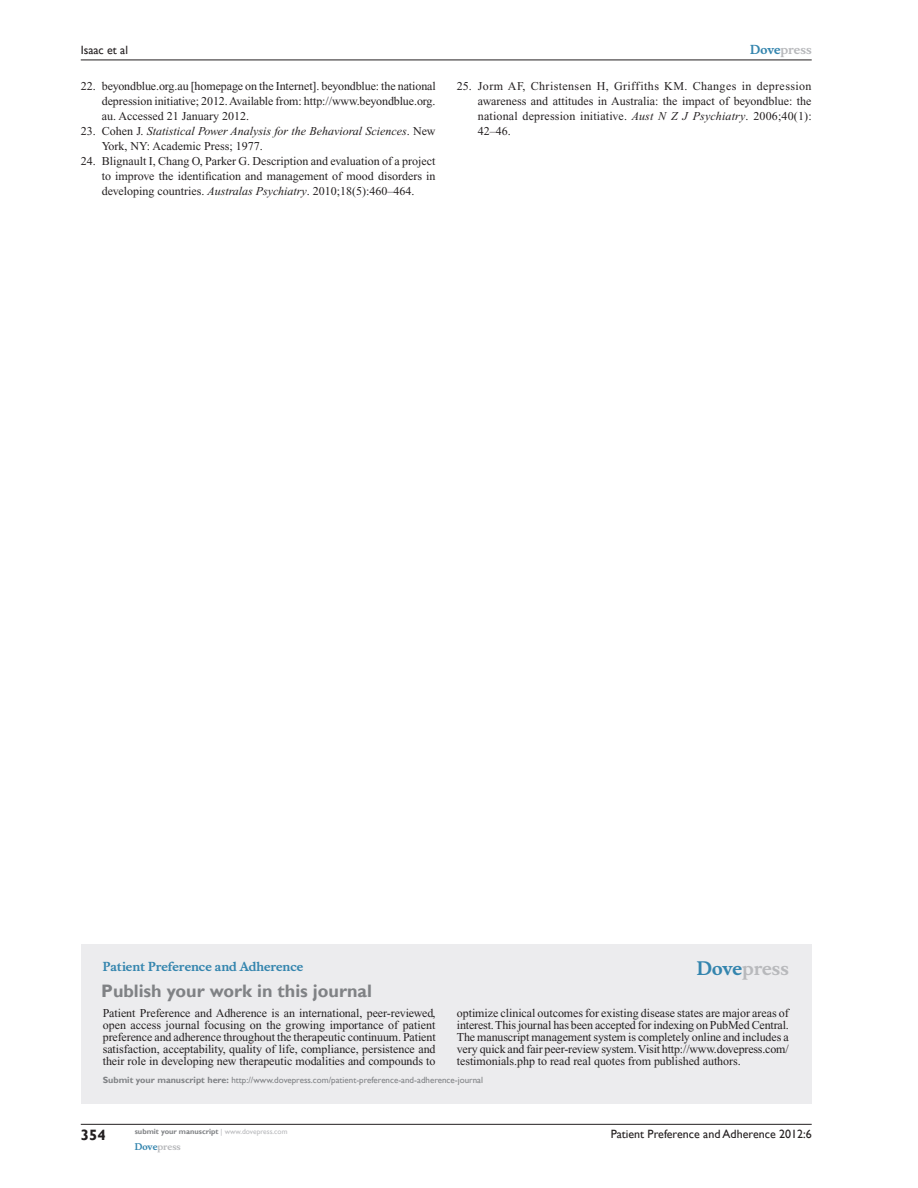
<style>
.page{position:relative;width:918px;height:1188px;background:#fff}
.page>*{position:absolute;margin:0;border:0;box-sizing:border-box;transform-origin:0 0}
.t1{font:700 18px "Gill Sans";color:#808285}
.t2{font:700 18px "Musee";color:#b8b9bc}
.t3{font:700 15px "Gill Sans";color:#231f20}
.t4{font:12px/12px "Times New Roman";letter-spacing:-.005em;color:#231f20;text-align:justify}
.t5{font:italic 12px/15px "Times New Roman";color:#231f20}
.t6{font:12px "Gill Sans";color:#231f20}
.t7{font:700 12px "Musee";color:#3485ae}
.t8{font:700 12px "Musee";color:#b8b9bc}
.t9{font:9px "Gill Sans";color:#808285}
.t10{font:700 9px "Musee";color:#b8b9bc}
.t11{font:700 7.5px "Gill Sans";color:#808285}
.s1{font-style:normal}
.s2{font-style:italic}
.s3{color:#3485ae}
.s4{font-weight:700}
.s5{font-weight:400;color:#b8b9bc}
</style>
<div class="page">
<div style="left:81px;top:944px;width:731px;height:159px;background:#ececee"></div>
<hr style="left:81px;top:1124px;width:731px;height:1px;background:#231f20">
<hr style="left:81px;top:60px;width:731px;height:1px;background:#231f20">
<p class="t6" style="left:81px;top:43px;width:49px">Isaac et al</p>
<p class="t4" style="left:102px;top:79px;width:336px;line-height:15px;text-indent:-21px">22. beyondblue.org.au [homepage on the Internet]. beyondblue: the national depression initiative; 2012. Available from: http://www.beyondblue.org. au. Accessed 21 January 2012.</p>
<p class="t5" style="left:102px;top:124px;width:335px;text-indent:-21px"><span class="s1">23. Cohen J.</span> Statistical Power Analysis for the Behavioral Sciences<span class="s1">. New<br>York, NY: Academic Press; 1977.</span></p>
<p class="t4" style="left:102px;top:154px;width:335px;line-height:15px;text-indent:-21px">24. Blignault I, Chang O, Parker G. Description and evaluation of a project to improve the identification and management of mood disorders in developing countries. <span class="s2">Australas Psychiatry</span>. 2010;18(5):460–464.</p>
<p class="t8" style="left:750px;top:43px;width:63px"><span class="s3">Dove</span>press</p>
<p class="t4" style="left:478px;top:79px;width:335px;line-height:15px;text-indent:-21px">25. Jorm AF, Christensen H, Griffiths KM. Changes in depression awareness and attitudes in Australia: the impact of beyondblue: the national depression initiative. <span class="s2">Aust N Z J Psychiatry</span>. 2006;40(1):<br>42–46.</p>
<p class="t7" style="left:103px;top:959px;width:202px">Patient Preference and Adherence</p>
<h1 class="t1" style="left:101px;top:980px;width:272px">Publish your work in this journal</h1>
<h1 class="t2" style="left:697px;top:958px;width:94px"><span class="s3">Dove</span>press</h1>
<p class="t4" style="left:103px;top:1007px;width:334px">Patient Preference and Adherence is an international, peer-reviewed, open access journal focusing on the growing importance of patient preference and adherence throughout the therapeutic continuum. Patient satisfaction, acceptability, quality of life, compliance, persistence and their role in developing new therapeutic modalities and compounds to</p>
<p class="t4" style="left:457px;top:1007px;width:334px">optimize clinical outcomes for existing disease states are major areas of interest. This journal has been accepted for indexing on PubMed Central.<br>The manuscript management system is completely online and includes a very quick and fair peer-review system. Visit http://www.dovepress.com/ testimonials.php to read real quotes from published authors.</p>
<p class="t9" style="left:103px;top:1075px;width:382px"><span class="s4">Submit your manuscript here:</span> http://www.dovepress.com/patient-preference-and-adherence-journal</p>
<p class="t3" style="left:81px;top:1126px;width:26px">354</p>
<p class="t11" style="left:135px;top:1127px;width:154px">submit your manuscript <span class="s5">| www.dovepress.com</span></p>
<p class="t10" style="left:135px;top:1141px;width:48px"><span class="s3">Dove</span>press</p>
<p class="t6" style="left:611px;top:1127px;width:203px">Patient Preference and Adherence 2012:6</p>
</div>
